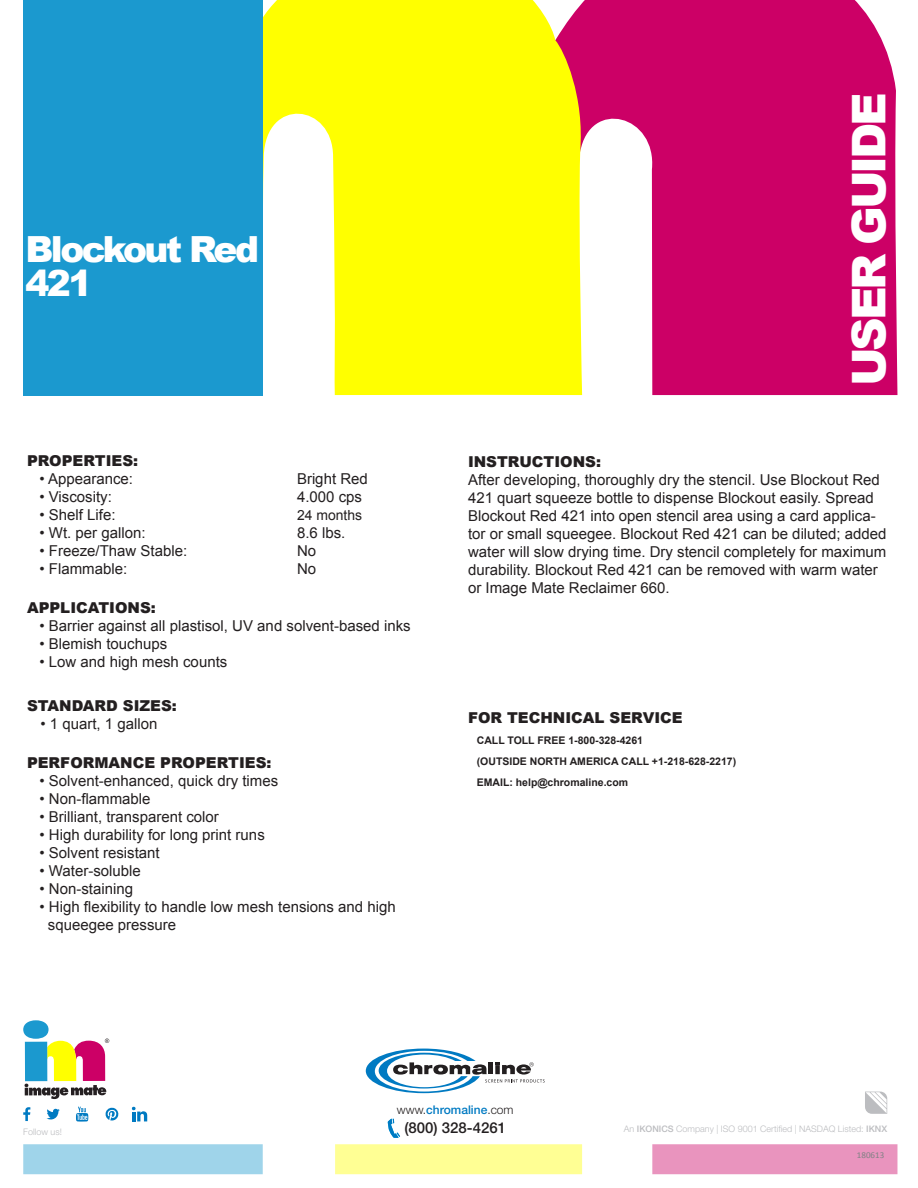
<style>
.page{position:relative;width:918px;height:1188px;background:#fff}
.page>*{position:absolute;margin:0;border:0;box-sizing:border-box;transform-origin:0 0}
.t1{font:900 46.5px "Arial";letter-spacing:-.07em;color:#fff}
.t2{font:900 36px "Arial";letter-spacing:-.07em;color:#fff}
.t3{font:15px/18px "Arial";color:#231f20}
.t4{font:900 15px "Arial";color:#231f20}
.t5{font:500 15px "Helvetica Neue LT Std";color:#231f20}
.t6{font:13.95px "Arial";color:#231f20}
.t7{font:500 12px "Helvetica Neue LT Std";color:#007ac2}
.t8{font:700 10.5px "Arial";color:#231f20}
.t9{font:300 9px "Helvetica Neue LT Std";color:#bcbdc0}
.t10{font:9px "Calibri";color:#808285}
.s1{font-weight:300;color:#231f20}
.s2{font-weight:500}
</style>
<div class="page">
<svg style="left:263px;top:0;width:292px;height:395px;fill:#ff0"></svg>
<svg style="left:555px;top:0;width:342px;height:395px;fill:#c06"></svg>
<div style="left:23px;top:0;width:240px;height:395px;background:#1b99cf"></div>
<div style="left:23px;top:1144px;width:240px;height:30px;background:#9fd4ea"></div>
<div style="left:335px;top:1144px;width:247px;height:30px;background:#ffff94"></div>
<div style="left:652px;top:1144px;width:245px;height:30px;background:#e994be"></div>
<svg style="left:865px;top:1092px;width:22px;height:22px"></svg>
<svg style="left:366px;top:1049px;width:179px;height:44px"></svg>
<svg style="left:387px;top:1119px;width:13px;height:19px"></svg>
<svg style="left:23px;top:1107px;width:7px;height:14px"></svg>
<svg style="left:47px;top:1109px;width:13px;height:11px"></svg>
<svg style="left:76px;top:1107px;width:12px;height:15px"></svg>
<svg style="left:105px;top:1107px;width:14px;height:14px"></svg>
<svg style="left:132px;top:1107px;width:15px;height:14px"></svg>
<div style="left:23px;top:1020px;width:26px;height:19px;background:#1b99cf;border-radius:50%"></div>
<svg style="left:25px;top:1039px;width:84px;height:60px"></svg>
<p class="t2" style="left:26px;top:223px;width:235px">Blockout Red</p>
<p class="t2" style="left:26px;top:257px;width:68px">421</p>
<p class="t4" style="left:27px;top:450px;width:113px">PROPERTIES:</p>
<p class="t3" style="left:40px;top:470px;width:95px">• Appearance:</p>
<p class="t3" style="left:297px;top:470px;width:72px">Bright Red</p>
<p class="t3" style="left:40px;top:488px;width:74px">• Viscosity:</p>
<p class="t3" style="left:297px;top:488px;width:67px">4.000 cps</p>
<p class="t3" style="left:40px;top:506px;width:78px">• Shelf Life:</p>
<p class="t6" style="left:297px;top:506px;width:67px">24 months</p>
<p class="t3" style="left:40px;top:524px;width:108px">• Wt. per gallon:</p>
<p class="t3" style="left:297px;top:524px;width:50px">8.6 lbs.</p>
<p class="t3" style="left:40px;top:542px;width:149px">• Freeze/Thaw Stable:</p>
<p class="t3" style="left:297px;top:542px;width:21px">No</p>
<p class="t3" style="left:40px;top:560px;width:89px">• Flammable:</p>
<p class="t3" style="left:297px;top:560px;width:21px">No</p>
<p class="t4" style="left:27px;top:597px;width:130px">APPLICATIONS:</p>
<p class="t3" style="left:40px;top:617px;width:373px">• Barrier against all plastisol, UV and solvent-based inks</p>
<p class="t3" style="left:40px;top:635px;width:129px">• Blemish touchups</p>
<p class="t3" style="left:40px;top:653px;width:189px">• Low and high mesh counts</p>
<p class="t4" style="left:27px;top:694px;width:151px">STANDARD SIZES:</p>
<p class="t3" style="left:40px;top:714px;width:118px">• 1 quart, 1 gallon</p>
<p class="t4" style="left:27px;top:752px;width:246px">PERFORMANCE PROPERTIES:</p>
<p class="t3" style="left:40px;top:772px;width:240px">• Solvent-enhanced, quick dry times</p>
<p class="t3" style="left:40px;top:790px;width:113px">• Non-flammable</p>
<p class="t3" style="left:40px;top:808px;width:181px">• Brilliant, transparent color</p>
<p class="t3" style="left:40px;top:826px;width:227px">• High durability for long print runs</p>
<p class="t3" style="left:40px;top:844px;width:122px">• Solvent resistant</p>
<p class="t3" style="left:40px;top:862px;width:103px">• Water-soluble</p>
<p class="t3" style="left:40px;top:880px;width:95px">• Non-staining</p>
<p class="t3" style="left:40px;top:898px;width:358px">• High flexibility to handle low mesh tensions and high</p>
<p class="t3" style="left:48px;top:916px;width:130px">squeegee pressure</p>
<p class="t1" style="left:835px;top:386px;width:295px;rotate:-90deg">USER GUIDE</p>
<p class="t4" style="left:468px;top:451px;width:135px">INSTRUCTIONS:</p>
<p class="t3" style="left:468px;top:471px;width:420px">After developing, thoroughly dry the stencil. Use Blockout Red 421 quart squeeze bottle to dispense Blockout easily. Spread Blockout Red 421 into open stencil area using a card applica&shy;tor or small squeegee. Blockout Red 421 can be diluted; added water will slow drying time. Dry stencil completely for maximum durability. Blockout Red 421 can be removed with warm water or Image Mate Reclaimer 660.</p>
<p class="t4" style="left:468px;top:707px;width:216px">FOR TECHNICAL SERVICE</p>
<p class="t8" style="left:477px;top:733px;width:168px">CALL TOLL FREE 1-800-328-4261</p>
<p class="t8" style="left:477px;top:754px;width:261px">(OUTSIDE NORTH AMERICA CALL +1-218-628-2217)</p>
<p class="t8" style="left:477px;top:775px;width:153px">EMAIL: help@chromaline.com</p>
<p class="t7" style="left:397px;top:1102px;width:118px"><span class="s1">www.</span>chromaline<span class="s1">.com</span></p>
<p class="t9" style="left:23px;top:1126px;width:40px">Follow us!</p>
<p class="t5" style="left:404px;top:1118px;width:103px">(800) 328-4261</p>
<p class="t9" style="left:624px;top:1123px;width:265px">An <span class="s2">IKONICS</span> Company | ISO 9001 Certified | NASDAQ Listed: <span class="s2">IKNX</span></p>
<p class="t10" style="left:857px;top:1149px;width:29px">180613</p>
</div>
